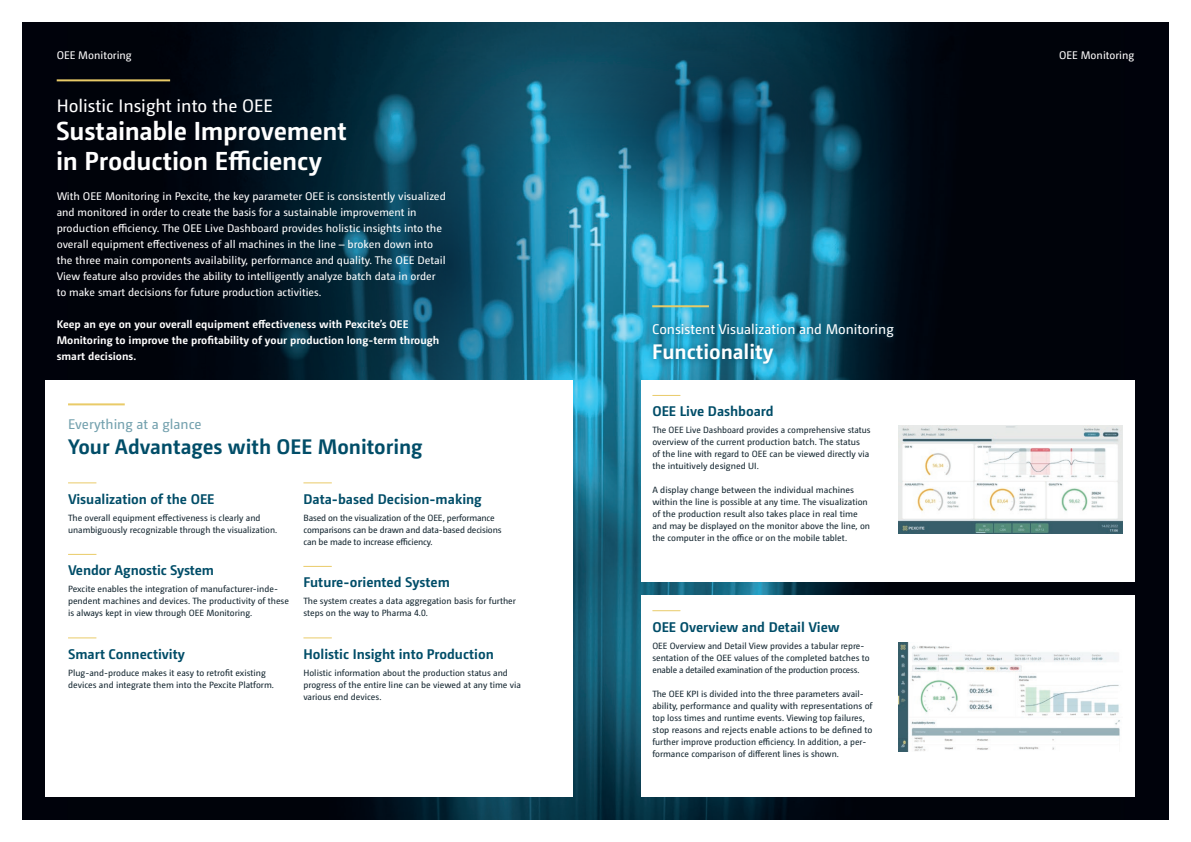
<style>
.page{position:relative;width:1191px;height:842px;background:#fff}
.page>*{position:absolute;margin:0;border:0;box-sizing:border-box;transform-origin:0 0}
.t1{font:700 26px/30px "Camingo Dos Pro";letter-spacing:-.01em;color:#fff}
.t2{font:700 21px "Camingo Dos Pro";color:#014d68}
.t3{font:700 21px "Camingo Dos Pro";color:#fff}
.t4{font:18px "Camingo Dos Pro";color:#fff}
.t5{font:700 14px "Camingo Dos Pro";color:#014d68}
.t6{font:14px "Camingo Dos Pro";color:#fff}
.t7{font:14px "Camingo Dos Pro";color:#74a1ae}
.t8{font:11px/16px "Camingo Dos Pro";color:#fff}
.t9{font:700 11px/16px "Camingo Dos Pro";color:#fff}
.t10{font:9px/12px "Camingo Dos Pro";color:#152731}
</style>
<div class="page">
<img style="left:23px;top:23px;width:1145px;height:796px">
<svg style="left:291px;top:29px;width:310px;height:455px;background:#104e66"></svg>
<svg style="left:541px;top:21px;width:373px;height:216px;background:#104f68"></svg>
<div style="left:45px;top:380px;width:528px;height:417px;background:#fff"></div>
<div style="left:646px;top:318px;width:253px;height:25px;background:#014d68;opacity:.75"></div>
<hr style="left:652px;top:305px;width:57px;height:2px;background:#e9cb68">
<div style="left:647px;top:338px;width:132px;height:32px;background:#014d68;opacity:.75"></div>
<hr style="left:57px;top:79px;width:113px;height:2px;background:#e9cb68">
<svg style="left:68px;top:482px;width:28px;height:1px"></svg>
<hr style="left:68px;top:403px;width:57px;height:2px;background:#e9cb68">
<svg style="left:303px;top:566px;width:29px;height:1px"></svg>
<svg style="left:68px;top:637px;width:28px;height:1px"></svg>
<svg style="left:303px;top:482px;width:29px;height:1px"></svg>
<svg style="left:303px;top:637px;width:29px;height:1px"></svg>
<svg style="left:68px;top:554px;width:28px;height:1px"></svg>
<div style="left:641px;top:380px;width:493px;height:202px;background:#fff"></div>
<img style="left:899px;top:426px;width:224px;height:107px">
<svg style="left:652px;top:395px;width:28px;height:1px"></svg>
<div style="left:641px;top:595px;width:493px;height:202px;background:#fff"></div>
<img style="left:899px;top:642px;width:221px;height:109px">
<svg style="left:652px;top:610px;width:28px;height:1px"></svg>
<p class="t8" style="left:57px;top:47px;width:77px">OEE Monitoring</p>
<p class="t8" style="left:1059px;top:47px;width:77px">OEE Monitoring</p>
<h3 class="t4" style="left:57px;top:95px;width:218px">Holistic Insight into the OEE</h3>
<h1 class="t1" style="left:56px;top:116px;width:292px">Sustainable Improvement in Production Efficiency</h1>
<p class="t8" style="left:57px;top:188px;width:391px">With OEE Monitoring in Pexcite, the key parameter OEE is consistently visualized and monitored in order to create the basis for a sustainable improvement in production efficiency. The OEE Live Dashboard provides holistic insights into the overall equipment effectiveness of all machines in the line – broken down into the three main components availability, performance and quality. The OEE Detail View feature also provides the ability to intelligently analyze batch data in order to make smart decisions for future production activities.</p>
<p class="t9" style="left:57px;top:316px;width:384px">Keep an eye on your overall equipment effectiveness with Pexcite’s OEE<br>Monitoring to improve the profitability of your production long-term through smart decisions.</p>
<h3 class="t7" style="left:68px;top:416px;width:135px">Everything at a glance</h3>
<h2 class="t2" style="left:68px;top:434px;width:356px">Your Advantages with OEE Monitoring</h2>
<h3 class="t5" style="left:68px;top:490px;width:148px">Visualization of the OEE</h3>
<p class="t10" style="left:68px;top:511px;width:211px">The overall equipment effectiveness is clearly and unambiguously recognizable through the visualization.</p>
<h3 class="t5" style="left:68px;top:562px;width:147px">Vendor Agnostic System</h3>
<p class="t10" style="left:68px;top:583px;width:222px">Pexcite enables the integration of manufacturer-inde&shy;pendent machines and devices. The productivity of these is always kept in view through OEE Monitoring.</p>
<h3 class="t5" style="left:68px;top:646px;width:118px">Smart Connectivity</h3>
<p class="t10" style="left:68px;top:667px;width:207px">Plug-and-produce makes it easy to retrofit existing devices and integrate them into the Pexcite Platform.</p>
<h3 class="t5" style="left:303px;top:491px;width:180px">Data-based Decision-making</h3>
<p class="t10" style="left:303px;top:511px;width:200px">Based on the visualization of the OEE, performance comparisons can be drawn and data-based decisions can be made to increase efficiency.</p>
<h3 class="t5" style="left:303px;top:574px;width:148px">Future-oriented System</h3>
<p class="t10" style="left:303px;top:595px;width:214px">The system creates a data aggregation basis for further steps on the way to Pharma 4.0.</p>
<h3 class="t5" style="left:303px;top:645px;width:192px">Holistic Insight into Production</h3>
<p class="t10" style="left:303px;top:667px;width:219px">Holistic information about the production status and progress of the entire line can be viewed at any time via various end devices.</p>
<h3 class="t6" style="left:652px;top:321px;width:243px">Consistent Visualization and Monitoring</h3>
<h2 class="t3" style="left:652px;top:339px;width:123px">Functionality</h2>
<h3 class="t5" style="left:652px;top:403px;width:123px">OEE Live Dashboard</h3>
<p class="t10" style="left:652px;top:424px;width:220px">The OEE Live Dashboard provides a comprehensive status overview of the current production batch. The status<br>of the line with regard to OEE can be viewed directly via the intuitively designed UI.</p>
<p class="t10" style="left:652px;top:484px;width:219px">A display change between the individual machines within the line is possible at any time. The visualization of the production result also takes place in real time and may be displayed on the monitor above the line, on the computer in the office or on the mobile tablet.</p>
<h3 class="t5" style="left:652px;top:618px;width:189px">OEE Overview and Detail View</h3>
<p class="t10" style="left:652px;top:639px;width:219px">OEE Overview and Detail View provides a tabular repre&shy;sentation of the OEE values of the completed batches to enable a detailed examination of the production process.</p>
<p class="t10" style="left:652px;top:687px;width:222px">The OEE KPI is divided into the three parameters avail&shy;ability, performance and quality with representations of top loss times and runtime events. Viewing top failures, stop reasons and rejects enable actions to be defined to further improve production efficiency. In addition, a per&shy;formance comparison of different lines is shown.</p>
</div>
